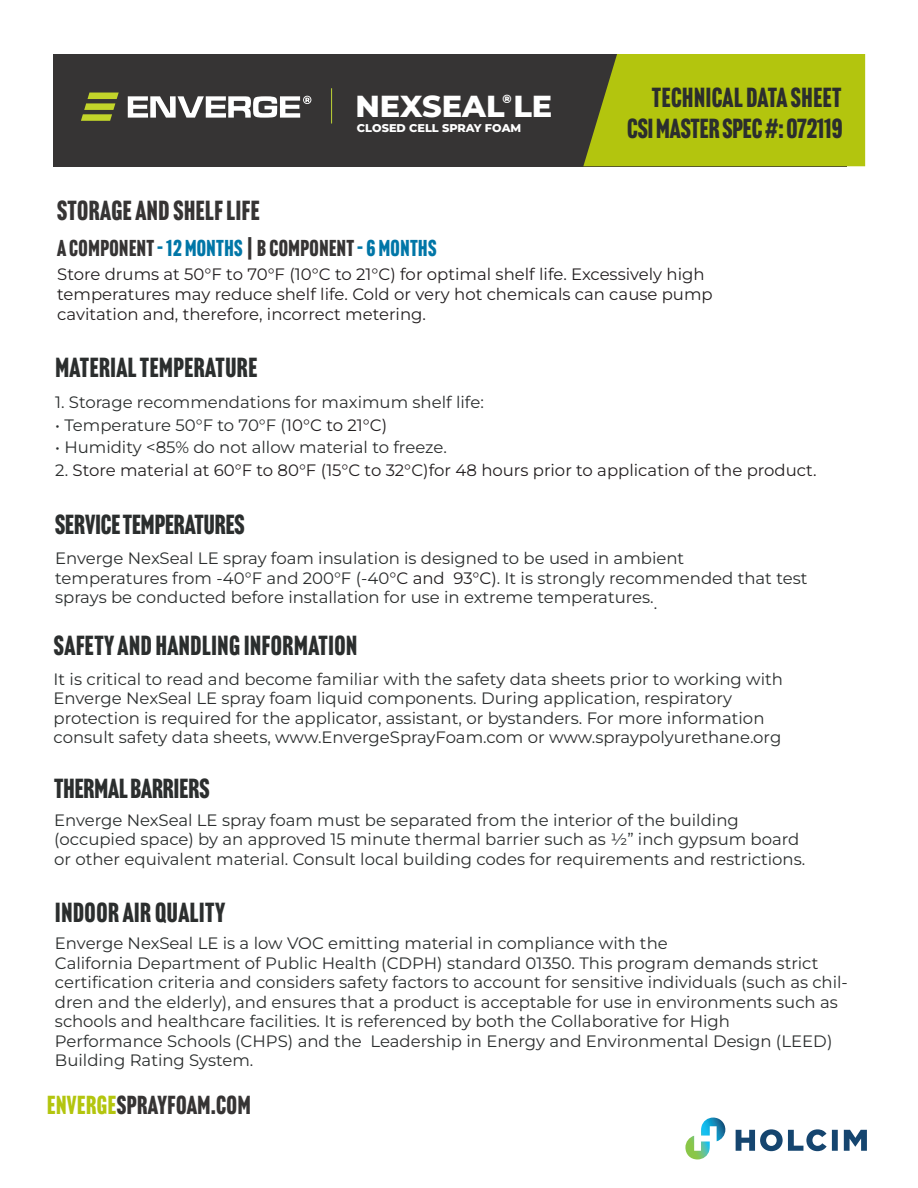
<style>
.page{position:relative;width:918px;height:1188px;background:#fff}
.page>*{position:absolute;margin:0;border:0;box-sizing:border-box;transform-origin:0 0}
.t1{font:800 30.3px "Montserrat";color:#fff}
.t2{font:27px/31px "Headline Gothic ATF";color:#2b2e2e;text-align:right}
.t3{font:27px "Headline Gothic ATF";letter-spacing:.02em;color:#2b2e2e}
.t4{font:27px "Headline Gothic ATF";letter-spacing:.02em;color:#363434}
.t5{font:25.5px "Headline Gothic ATF";letter-spacing:.02em;color:#363434}
.t6{font:22.5px "Headline Gothic ATF";letter-spacing:.02em;color:#363434}
.t7{font:16.5px/19.5px "Montserrat";color:#2b2e2e}
.t8{font:16.5px/19.8px "Montserrat";color:#231f20}
.t9{font:800 11.85px "Montserrat";color:#fff}
.t10{font:800 11.25px "Montserrat";color:#fff}
.s1{color:#0076a7}
.s2{color:#231f20}
.s3{color:#2b2e2e}
.s4{color:#b3c50e}
</style>
<div class="page">
<svg style="left:736px;top:1129px;width:131px;height:22px"></svg>
<svg style="left:685px;top:1118px;width:40px;height:41px"></svg>
<div style="left:53px;top:54px;width:794px;height:112px;background:#363434"></div>
<div style="left:583px;top:54px;width:282px;height:112px;background:#b3c50e"></div>
<hr style="left:331px;top:88px;width:1px;height:36px;background:#b3c635">
<svg style="left:81px;top:93px;width:38px;height:28px"></svg>
<svg style="left:128px;top:96px;width:183px;height:22px"></svg>
<p class="t4" style="left:57px;top:194px;width:204px">STORAGE AND SHELF LIFE</p>
<p class="t9" style="left:503px;top:91px;width:11px">®</p>
<p class="t10" style="left:357px;top:120px;width:166px">CLOSED CELL SPRAY FOAM</p>
<h1 class="t1" style="left:355px;top:86px;width:199px">NEXSEAL LE</h1>
<p class="t6" style="left:57px;top:235px;width:381px">A COMPONENT <span class="s1">– 12 MONTHS</span> | B COMPONENT <span class="s1">– 6 MONTHS</span></p>
<h2 class="t2" style="left:627px;top:83px;width:217px">TECHNICAL DATA SHEET<br>CSI MASTER SPEC #: 072119</h2>
<p class="t8" style="left:57px;top:264px;width:657px">Store drums at 50°F to 70°F (10°C to 21°C) for optimal shelf life. Excessively high temperatures may reduce shelf life. Cold or very hot chemicals can cause pump cavitation and, therefore, incorrect metering.</p>
<p class="t3" style="left:55px;top:352px;width:203px">MATERIAL TEMPERATURE</p>
<p class="t7" style="left:55px;top:392px;width:430px">1. Storage recommendations for maximum shelf life:</p>
<p class="t7" style="left:55px;top:415px;width:334px">• Temperature 50°F to 70°F (<span class="s2">10°C to 21°C)</span></p>
<p class="t7" style="left:55px;top:437px;width:393px">• Humidity &lt;85% do not allow material to freeze.</p>
<p class="t8" style="left:55px;top:460px;width:763px"><span class="s3">2.</span> Store material at 60°F to 80°F (15°C to 32°C)for 48 hours prior to application of the product.</p>
<p class="t2" style="left:55px;top:509px;width:191px">SERVICE TEMPERATURES</p>
<p class="t7" style="left:55px;top:548px;width:754px">Enverge NexSeal LE spray foam insulation is designed to be used in ambient<br>temperatures from -40°F and 200°F (-40<span class="s2">°C and 93°C)</span>. It is strongly recommended that test sprays be conducted before installation for use in extreme temperatures..</p>
<p class="t3" style="left:54px;top:630px;width:305px">SAFETY AND HANDLING INFORMATION</p>
<p class="t7" style="left:54px;top:669px;width:731px">It is critical to read and become familiar with the safety data sheets prior to working with Enverge NexSeal LE spray foam liquid components. During application, respiratory protection is required for the applicator, assistant, or bystanders. For more information consult safety data sheets, www.EnvergeSprayFoam.com or www.spraypolyurethane.org</p>
<p class="t2" style="left:54px;top:773px;width:157px">THERMAL BARRIERS</p>
<p class="t7" style="left:54px;top:810px;width:686px">Enverge NexSeal LE spray foam must be separated from the interior of the building</p>
<p class="t7" style="left:54px;top:829px;width:747px">(occupied space) by an approved 15 minute thermal barrier such as ½” inch gypsum board</p>
<p class="t7" style="left:54px;top:849px;width:753px">or other equivalent material. Consult local building codes for requirements and restrictions.</p>
<p class="t3" style="left:55px;top:897px;width:171px">INDOOR AIR QUALITY</p>
<p class="t7" style="left:55px;top:933px;width:794px">Enverge NexSeal LE is a low VOC emitting material in compliance with the<br>California Department of Public Health (CDPH) standard 01350. This program demands strict certification criteria and considers safety factors to account for sensitive individuals (such as chil&shy;dren and the elderly), and ensures that a product is acceptable for use in environments such as schools and healthcare facilities. It is referenced by both the Collaborative for High<br>Performance Schools (CHPS) and the Leadership in Energy and Environmental Design (LEED)<br>Building Rating System.</p>
<h3 class="t5" style="left:47px;top:1090px;width:205px"><span class="s4">ENVERGE</span>SPRAYFOAM.COM</h3>
</div>
